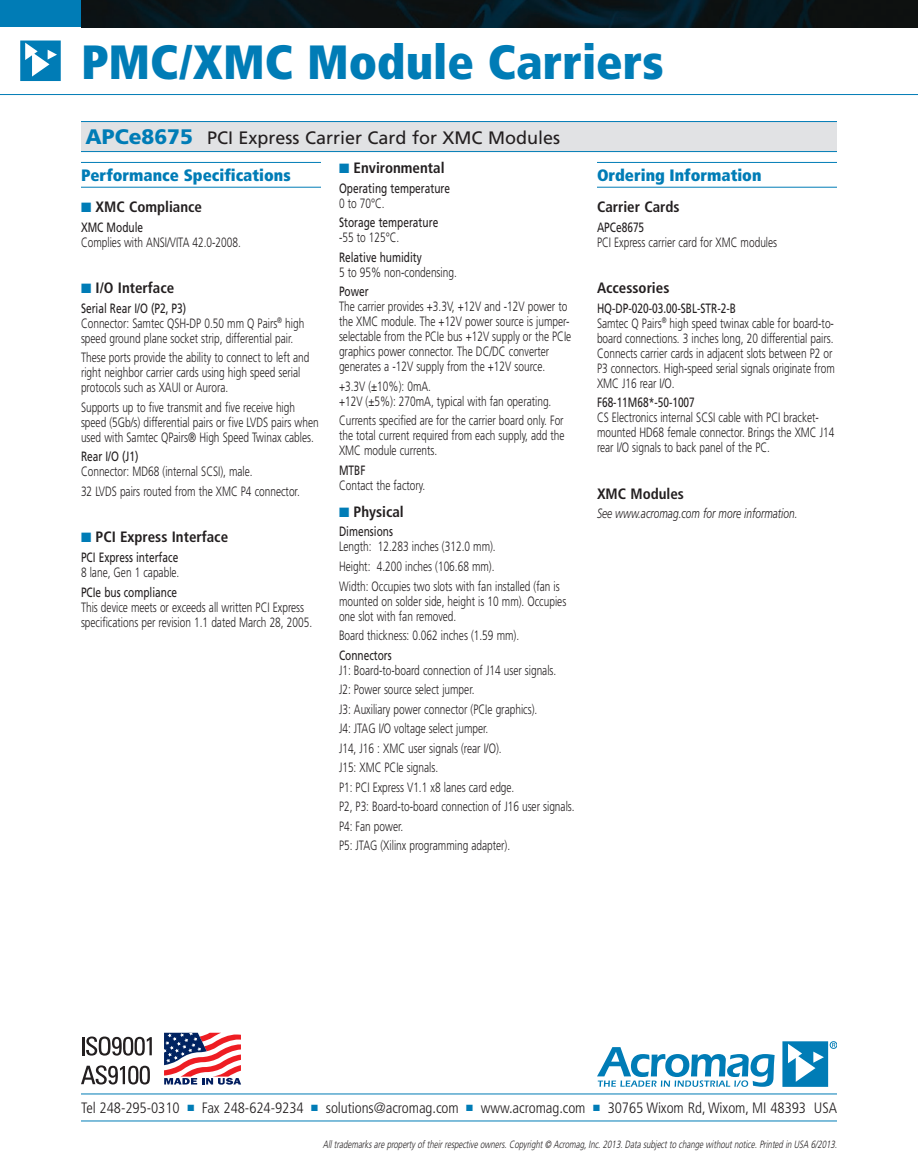
<style>
.page{position:relative;width:918px;height:1175px;background:#fff}
.page>*{position:absolute;margin:0;border:0;box-sizing:border-box;transform-origin:0 0}
.t1{font:900 condensed 48px "Frutiger";color:#007cb6}
.Description_1{font:18px "Frutiger";color:#231f20}
.Subhead_Ruled{font:900 condensed 16.5px "Frutiger";color:#007cb6}
.Spec_head_sa{font:700 condensed 15px "Frutiger";color:#231f20}
.t2{font:300 condensed 15px "Frutiger";letter-spacing:-.005em;color:#231f20}
.Spec2{font:300 13.5px/15px "Frutiger";color:#231f20;scale:.75 1}
.Spec_head2b{font:13.5px "Frutiger";color:#231f20;scale:.75 1}
.Italic{font:italic 300 13.5px "Frutiger";color:#231f20;scale:.75 1}
.Legal_Stuff{font:italic 300 10.5px "Frutiger";color:#231f20;scale:.75 1}
.s1{font-weight:900;font-size:21px;color:#007cb6}
.s2{color:#007cb6}
</style>
<div class="page">
<img style="left:81px;top:0;width:837px;height:27px">
<div style="left:0;top:0;width:81px;height:27px;background:#007cb6"></div>
<div style="left:81px;top:122px;width:756px;height:30px;background:#e1e2e4"></div>
<hr style="left:81px;top:162px;width:240px;height:1px;background:#007cb6">
<hr style="left:81px;top:187px;width:240px;height:1px;background:#007cb6">
<hr style="left:597px;top:162px;width:240px;height:1px;background:#007cb6">
<hr style="left:597px;top:187px;width:240px;height:1px;background:#007cb6">
<hr style="left:81px;top:1093px;width:756px;height:1px;background:#007cb6">
<hr style="left:81px;top:1120px;width:756px;height:1px;background:#007cb6">
<hr style="left:81px;top:121px;width:756px;height:1px;background:#007cb6">
<hr style="left:81px;top:151px;width:756px;height:1px;background:#007cb6">
<svg style="left:20px;top:40px;width:41px;height:41px"></svg>
<hr style="left:0;top:94px;width:918px;height:1px;background:#007cb6">
<div style="left:830px;top:1041px;width:7px;height:7px;border:1px solid #007cb6;border-radius:50%"></div>
<svg style="left:782px;top:1041px;width:53px;height:45px"></svg>
<svg style="left:597px;top:1047px;width:178px;height:39px"></svg>
<hr style="left:82px;top:1036px;width:3px;height:19px;background:#231f20">
<svg style="left:86px;top:1036px;width:66px;height:19px"></svg>
<svg style="left:81px;top:1065px;width:69px;height:19px"></svg>
<svg style="left:164px;top:1032px;width:77px;height:52px"></svg>
<p class="t1" style="left:81px;top:33px;width:584px">PMC/XMC Module Carriers</p>
<p class="Description_1" style="left:86px;top:127px;width:476px"><span class="s1">APCe8675</span> PCI Express Carrier Card for XMC Modules</p>
<p class="Subhead_Ruled" style="left:81px;top:165px;width:211px">Performance Specifications</p>
<p class="Spec_head_sa" style="left:81px;top:198px;width:123px"><span class="s2">■</span> XMC Compliance</p>
<p class="Spec_head2b" style="left:81px;top:219px;width:84px">XMC Module</p>
<p class="Spec2" style="left:81px;top:235px;width:215px">Complies with ANSI/VITA 42.0-2008.</p>
<p class="Spec_head_sa" style="left:81px;top:279px;width:95px"><span class="s2">■</span> I/O Interface</p>
<p class="Spec_head2b" style="left:81px;top:300px;width:142px">Serial Rear I/O (P2, P3)</p>
<p class="Spec2" style="left:81px;top:316px;width:299px">Connector: Samtec QSH-DP 0.50 mm Q Pairs<sup>®</sup> high speed ground plane socket strip, differential pair.</p>
<p class="Spec2" style="left:81px;top:350px;width:306px">These ports provide the ability to connect to left and right neighbor carrier cards using high speed serial protocols such as XAUI or Aurora.</p>
<p class="Spec2" style="left:81px;top:400px;width:319px">Supports up to five transmit and five receive high speed (5Gb/s) differential pairs or five LVDS pairs when used with Samtec QPairs® High Speed Twinax cables.</p>
<p class="Spec_head2b" style="left:81px;top:449px;width:78px">Rear I/O (J1)</p>
<p class="Spec2" style="left:81px;top:464px;width:231px">Connector: MD68 (internal SCSI), male.</p>
<p class="Spec2" style="left:81px;top:484px;width:293px">32 LVDS pairs routed from the XMC P4 connector.</p>
<p class="Spec_head_sa" style="left:81px;top:528px;width:149px"><span class="s2">■</span> PCI Express Interface</p>
<p class="Spec_head2b" style="left:81px;top:549px;width:131px">PCI Express interface</p>
<p class="Spec2" style="left:81px;top:565px;width:133px">8 lane, Gen 1 capable.</p>
<p class="Spec_head2b" style="left:81px;top:584px;width:130px">PCIe bus compliance</p>
<p class="Spec2" style="left:81px;top:599px;width:310px">This device meets or exceeds all written PCI Express specifications per revision 1.1 dated March 28, 2005.</p>
<p class="Spec_head_sa" style="left:339px;top:159px;width:107px"><span class="s2">■</span> Environmental</p>
<p class="Spec_head2b" style="left:339px;top:180px;width:150px">Operating temperature</p>
<p class="Spec2" style="left:339px;top:196px;width:62px">0 to 70°C.</p>
<p class="Spec_head2b" style="left:339px;top:215px;width:134px">Storage temperature</p>
<p class="Spec2" style="left:339px;top:230px;width:82px">-55 to 125°C.</p>
<p class="Spec_head2b" style="left:339px;top:249px;width:112px">Relative humidity</p>
<p class="Spec2" style="left:339px;top:265px;width:159px">5 to 95% non-condensing.</p>
<p class="Spec_head2b" style="left:339px;top:284px;width:41px">Power</p>
<p class="Spec2" style="left:339px;top:299px;width:311px">The carrier provides +3.3V, +12V and -12V power to the XMC module. The +12V power source is jumper&shy;selectable from the PCIe bus +12V supply or the PCIe graphics power connector. The DC/DC converter generates a -12V supply from the +12V source.</p>
<p class="Spec2" style="left:339px;top:379px;width:285px">+3.3V (±10%): 0mA.<br>+12V (±5%): 270mA, typical with fan operating.</p>
<p class="Spec2" style="left:339px;top:413px;width:302px;text-align:justify">Currents specified are for the carrier board only. For the total current required from each supply, add the XMC module currents.</p>
<p class="Spec_head2b" style="left:339px;top:462px;width:37px">MTBF</p>
<p class="Spec2" style="left:339px;top:478px;width:117px">Contact the factory.</p>
<p class="Spec_head_sa" style="left:339px;top:503px;width:66px"><span class="s2">■</span> Physical</p>
<p class="Spec_head2b" style="left:339px;top:524px;width:74px">Dimensions</p>
<p class="Spec2" style="left:339px;top:539px;width:210px">Length: 12.283 inches (312.0 mm).</p>
<p class="Spec2" style="left:339px;top:559px;width:209px">Height: 4.200 inches (106.68 mm).</p>
<p class="Spec2" style="left:339px;top:578px;width:305px">Width: Occupies two slots with fan installed (fan is mounted on solder side, height is 10 mm). Occupies one slot with fan removed.</p>
<p class="Spec2" style="left:339px;top:628px;width:242px">Board thickness: 0.062 inches (1.59 mm).</p>
<p class="Spec_head2b" style="left:339px;top:647px;width:72px">Connectors</p>
<p class="Spec2" style="left:339px;top:662px;width:291px">J1: Board-to-board connection of J14 user signals.</p>
<p class="Spec2" style="left:339px;top:682px;width:182px">J2: Power source select jumper.</p>
<p class="Spec2" style="left:339px;top:701px;width:266px">J3: Auxiliary power connector (PCIe graphics).</p>
<p class="Spec2" style="left:339px;top:721px;width:201px">J4: JTAG I/O voltage select jumper.</p>
<p class="Spec2" style="left:339px;top:740px;width:218px">J14, J16 : XMC user signals (rear I/O).</p>
<p class="Spec2" style="left:339px;top:760px;width:134px">J15: XMC PCIe signals.</p>
<p class="Spec2" style="left:339px;top:779px;width:235px">P1: PCI Express V1.1 x8 lanes card edge.</p>
<p class="Spec2" style="left:339px;top:799px;width:316px">P2, P3: Board-to-board connection of J16 user signals.</p>
<p class="Spec2" style="left:339px;top:818px;width:87px">P4: Fan power.</p>
<p class="Spec2" style="left:339px;top:838px;width:230px">P5: JTAG (Xilinx programming adapter).</p>
<p class="Subhead_Ruled" style="left:597px;top:165px;width:166px">Ordering Information</p>
<p class="Spec_head_sa" style="left:597px;top:198px;width:84px">Carrier Cards</p>
<p class="Spec_head2b" style="left:597px;top:219px;width:65px">APCe8675</p>
<p class="Spec2" style="left:597px;top:235px;width:242px">PCI Express carrier card for XMC modules</p>
<p class="Spec_head_sa" style="left:597px;top:279px;width:74px">Accessories</p>
<p class="Spec_head2b" style="left:597px;top:300px;width:187px">HQ-DP-020-03.00-SBL-STR-2-B</p>
<p class="Spec2" style="left:597px;top:316px;width:319px">Samtec Q Pairs<sup>®</sup> high speed twinax cable for board-to&shy;board connections. 3 inches long, 20 differential pairs.<br>Connects carrier cards in adjacent slots between P2 or P3 connectors. High-speed serial signals originate from XMC J16 rear I/O.</p>
<p class="Spec_head2b" style="left:597px;top:395px;width:132px">F68-11M68*-50-1007</p>
<p class="Spec2" style="left:597px;top:410px;width:318px">CS Electronics internal SCSI cable with PCI bracket&shy;mounted HD68 female connector. Brings the XMC J14 rear I/O signals to back panel of the PC.</p>
<p class="Spec_head_sa" style="left:597px;top:485px;width:89px">XMC Modules</p>
<p class="Italic" style="left:597px;top:506px;width:269px">See www.acromag.com for more information.</p>
<p class="t2" style="left:81px;top:1099px;width:758px">Tel 248-295-0310 <span class="s2">■</span> Fax 248-624-9234 <span class="s2">■</span> solutions@acromag.com <span class="s2">■</span> www.acromag.com <span class="s2">■</span> 30765 Wixom Rd, Wixom, MI 48393 USA</p>
<p class="Legal_Stuff" style="left:323px;top:1138px;width:690px">Alltrademarksarepropertyoftheirrespectiveowners.Copyright© Acromag,Inc.2013.Datasubjectto changewithoutnotice.Printed in USA 6/2013.</p>
</div>
